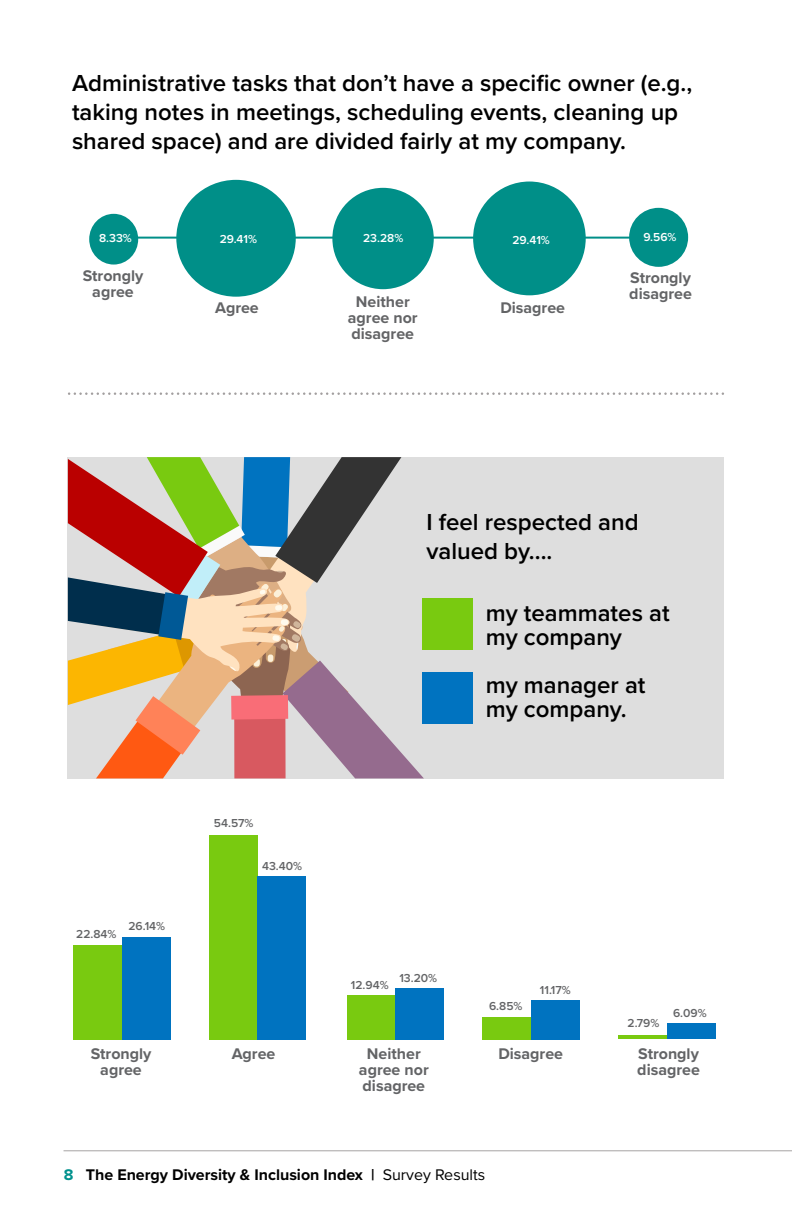
<style>
.page{position:relative;width:792px;height:1224px;background:#fff}
.page>*{position:absolute;margin:0;border:0;box-sizing:border-box;transform-origin:0 0}
.t1{font:600 24px/28.8px "Proxima Nova";color:#000}
.t2{font:700 16px/16px "Proxima Nova";color:#636466;text-align:center}
.t3{font:700 16px "Proxima Nova";color:#000}
.t4{font:600 12px "Proxima Nova";color:#636466}
.t5{font:600 12px "Proxima Nova";color:#fff}
.s1{color:#00918d}
.s2{font-weight:400}
</style>
<div class="page">
<hr style="left:64px;top:1150px;width:728px;height:1px;background:#a7a4a4">
<div style="left:68px;top:457px;width:656px;height:321px;background:#dedede"></div>
<hr style="left:114px;top:237px;width:533px;height:2px;background:#008f88">
<div style="left:89px;top:214px;width:49px;height:51px;background:#008f88;border-radius:50%"></div>
<div style="left:332px;top:188px;width:102px;height:101px;background:#008f88;border-radius:50%"></div>
<div style="left:473px;top:182px;width:113px;height:113px;background:#008f88;border-radius:50%"></div>
<div style="left:629px;top:208px;width:59px;height:59px;background:#008f88;border-radius:50%"></div>
<div style="left:176px;top:180px;width:120px;height:117px;background:#008f88;border-radius:50%"></div>
<svg style="left:68px;top:392px;width:656px;height:3px"></svg>
<svg style="left:68px;top:457px;width:356px;height:321px"></svg>
<div style="left:422px;top:598px;width:51px;height:52px;background:#79ca10"></div>
<div style="left:422px;top:672px;width:51px;height:52px;background:#0073c0"></div>
<div style="left:74px;top:945px;width:48px;height:94px;background:#79ca10"></div>
<div style="left:122px;top:937px;width:49px;height:102px;background:#0073c0"></div>
<div style="left:209px;top:835px;width:48px;height:204px;background:#79ca10"></div>
<div style="left:257px;top:876px;width:49px;height:163px;background:#0073c0"></div>
<div style="left:347px;top:995px;width:48px;height:44px;background:#79ca10"></div>
<div style="left:395px;top:988px;width:49px;height:51px;background:#0073c0"></div>
<div style="left:482px;top:1017px;width:49px;height:22px;background:#79ca10"></div>
<div style="left:531px;top:1000px;width:49px;height:39px;background:#0073c0"></div>
<hr style="left:618px;top:1035px;width:49px;height:4px;background:#79ca10">
<div style="left:667px;top:1023px;width:49px;height:16px;background:#0073c0"></div>
<p class="t1" style="left:72px;top:69px;width:622px">Administrative tasks that don’t have a specific owner (e.g., taking notes in meetings, scheduling events, cleaning up shared space) and are divided fairly at my company.</p>
<p class="t5" style="left:99px;top:231px;width:34px">8.33%</p>
<p class="t2" style="left:83px;top:268px;width:62px">Strongly agree</p>
<p class="t5" style="left:220px;top:232px;width:39px">29.41%</p>
<p class="t2" style="left:215px;top:300px;width:45px">Agree</p>
<p class="t5" style="left:363px;top:231px;width:42px">23.28%</p>
<p class="t2" style="left:348px;top:294px;width:71px">Neither agree nor disagree</p>
<p class="t5" style="left:512px;top:233px;width:39px">29.41%</p>
<p class="t2" style="left:500px;top:300px;width:66px">Disagree</p>
<p class="t5" style="left:643px;top:229px;width:35px">9.56%</p>
<p class="t2" style="left:629px;top:270px;width:64px;text-align:left">Strongly disagree</p>
<p class="t4" style="left:76px;top:926px;width:42px">22.84%</p>
<p class="t4" style="left:129px;top:918px;width:38px">26.14%</p>
<p class="t2" style="left:91px;top:1045px;width:62px">Strongly agree</p>
<p class="t4" style="left:214px;top:816px;width:41px">54.57%</p>
<p class="t4" style="left:262px;top:858px;width:42px">43.40%</p>
<p class="t2" style="left:232px;top:1045px;width:45px">Agree</p>
<p class="t1" style="left:426px;top:508px;width:214px">I feel respected and valued by....</p>
<p class="t1" style="left:486px;top:602px;width:186px;line-height:24px">my teammates at my company</p>
<p class="t1" style="left:486px;top:674px;width:161px;line-height:24px">my manager at my company.</p>
<p class="t4" style="left:351px;top:978px;width:39px">12.94%</p>
<p class="t4" style="left:399px;top:970px;width:39px">13.20%</p>
<p class="t2" style="left:359px;top:1045px;width:71px">Neither agree nor disagree</p>
<p class="t4" style="left:489px;top:998px;width:35px">6.85%</p>
<p class="t4" style="left:540px;top:982px;width:32px">11.17%</p>
<p class="t2" style="left:498px;top:1045px;width:66px">Disagree</p>
<p class="t4" style="left:628px;top:1016px;width:33px">2.79%</p>
<p class="t4" style="left:673px;top:1006px;width:35px">6.09%</p>
<p class="t2" style="left:637px;top:1045px;width:64px;text-align:left">Strongly disagree</p>
<p class="t3" style="left:64px;top:1163px;width:423px"><span class="s1">8</span> The Energy Diversity &amp; Inclusion Index | <span class="s2">Survey Results</span></p>
</div>
